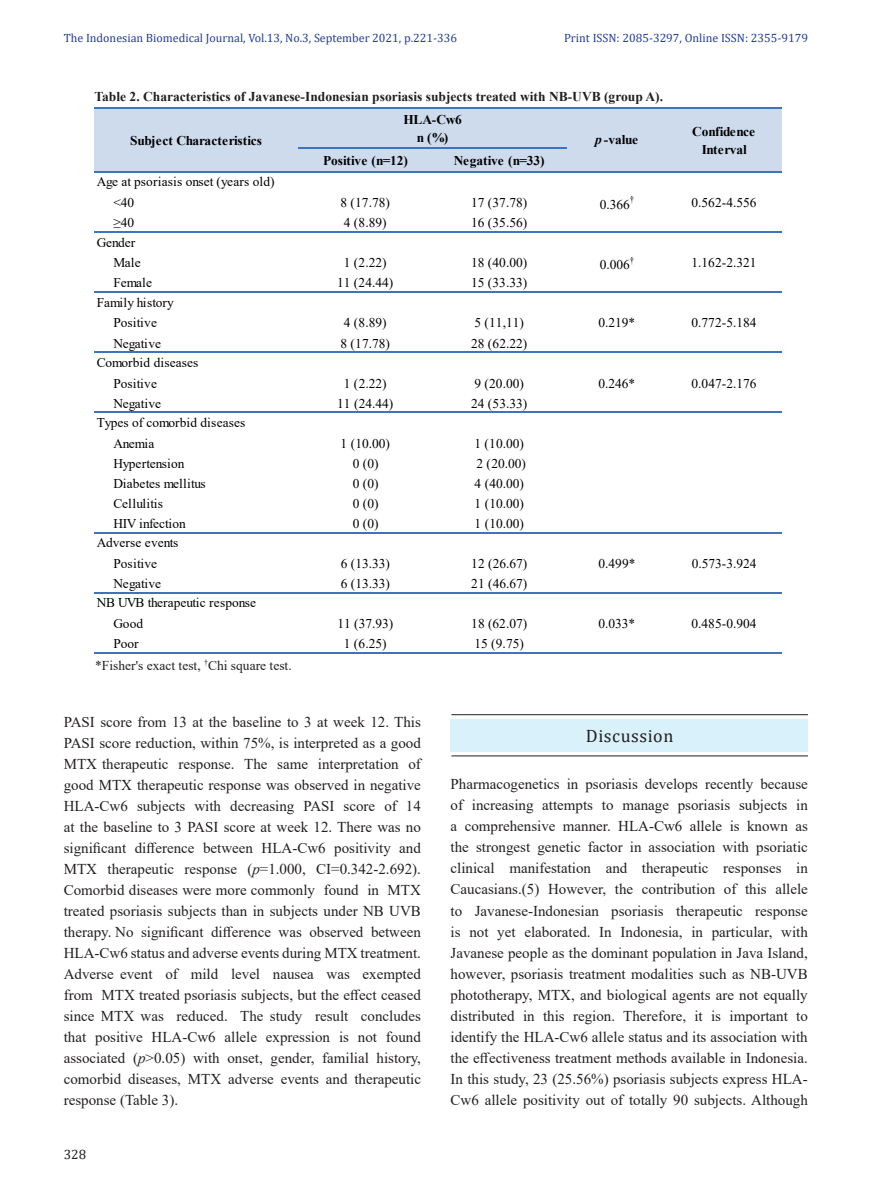
<style>
.page{position:relative;width:893px;height:1191px;background:#fff}
.page>*{position:absolute;margin:0;border:0;box-sizing:border-box;transform-origin:0 0}
.Content_Separator{font:18px "Cambria";letter-spacing:.03em;color:#231f20}
.Body_Text{font:15px/21px "Times New Roman";color:#231f20;text-align:justify}
.Figure_Legend{font:700 13.5px "Times New Roman";color:#231f20}
.Figure_Legend-2{font:13.5px "Times New Roman";color:#231f20}
.t1{font:13.5px "Cambria";color:#231f20}
.t2{font:13.35px "Times New Roman";color:#000001}
.t3{font:700 13.35px/17.4px "Times New Roman";color:#000001;text-align:center}
.t4{font:13.35px "Times New Roman";letter-spacing:.02em;color:#000001}
.t5{font:12px "Cambria";color:#253f8e}
.t6{font:8.7px "Times New Roman";color:#000001}
.s1{font-style:italic}
</style>
<div class="page">
<div style="left:94px;top:108px;width:687px;height:64px;background:#cedbed"></div>
<hr style="left:94px;top:108px;width:687px;height:1px;background:#3f73ba">
<hr style="left:298px;top:148px;width:269px;height:1px;background:#3f73ba">
<hr style="left:94px;top:171px;width:687px;height:1px;background:#3f73ba">
<hr style="left:94px;top:231px;width:687px;height:1px;background:#3f73ba">
<hr style="left:94px;top:291px;width:687px;height:2px;background:#3f73ba">
<hr style="left:94px;top:351px;width:687px;height:2px;background:#3f73ba">
<hr style="left:94px;top:412px;width:687px;height:1px;background:#3f73ba">
<hr style="left:94px;top:532px;width:687px;height:1px;background:#3f73ba">
<hr style="left:94px;top:592px;width:687px;height:1px;background:#3f73ba">
<hr style="left:94px;top:652px;width:687px;height:1px;background:#3f73ba">
<hr style="left:451px;top:714px;width:357px;height:1px;background:#231f20">
<hr style="left:451px;top:755px;width:357px;height:1px;background:#231f20">
<div style="left:451px;top:719px;width:357px;height:33px;background:#d9f1fb"></div>
<p class="t5" style="left:64px;top:31px;width:395px">The Indonesian Biomedical Journal, Vol.13, No.3, September 2021, p.221-336</p>
<p class="t5" style="left:564px;top:31px;width:245px">Print ISSN: 2085-3297, Online ISSN: 2355-9179</p>
<p class="Figure_Legend" style="left:94px;top:86px;width:570px">Table 2. Characteristics of Javanese-Indonesian psoriasis subjects treated with NB-UVB (group A).</p>
<p class="t3" style="left:404px;top:111px;width:60px">HLA-Cw6 n (%)</p>
<p class="t3" style="left:130px;top:131px;width:133px">Subject Characteristics</p>
<p class="t3" style="left:595px;top:131px;width:44px"><span class="s1">p</span> -value</p>
<p class="t2" style="left:97px;top:172px;width:179px">Age at psoriasis onset (years old)</p>
<p class="t3" style="left:323px;top:151px;width:86px">Positive (n=12)</p>
<p class="t3" style="left:454px;top:151px;width:92px">Negative (n=33)</p>
<p class="t3" style="left:692px;top:123px;width:64px">Confidence<br>Interval</p>
<p class="t2" style="left:113px;top:193px;width:22px">&lt;40</p>
<p class="t2" style="left:341px;top:193px;width:51px">8 (17.78)</p>
<p class="t2" style="left:471px;top:193px;width:58px">17 (37.78)</p>
<p class="t2" style="left:600px;top:195px;width:32px">0.366</p>
<p class="t6" style="left:630px;top:193px;width:6px">†</p>
<p class="t2" style="left:692px;top:193px;width:66px">0.562-4.556</p>
<p class="t2" style="left:113px;top:213px;width:22px">≥40</p>
<p class="t2" style="left:344px;top:213px;width:44px">4 (8.89)</p>
<p class="t2" style="left:471px;top:213px;width:58px">16 (35.56)</p>
<p class="t2" style="left:113px;top:253px;width:29px">Male</p>
<p class="t2" style="left:344px;top:253px;width:44px">1 (2.22)</p>
<p class="t2" style="left:471px;top:253px;width:58px">18 (40.00)</p>
<p class="t2" style="left:600px;top:255px;width:32px">0.006</p>
<p class="t6" style="left:630px;top:253px;width:6px">†</p>
<p class="t2" style="left:692px;top:253px;width:66px">1.162-2.321</p>
<p class="t2" style="left:113px;top:273px;width:40px">Female</p>
<p class="t2" style="left:337px;top:273px;width:58px">11 (24.44)</p>
<p class="t2" style="left:471px;top:273px;width:58px">15 (33.33)</p>
<p class="t2" style="left:113px;top:313px;width:45px">Positive</p>
<p class="t2" style="left:344px;top:313px;width:44px">4 (8.89)</p>
<p class="t2" style="left:475px;top:313px;width:51px">5 (11,11)</p>
<p class="t2" style="left:598px;top:313px;width:38px">0.219*</p>
<p class="t2" style="left:692px;top:313px;width:66px">0.772-5.184</p>
<p class="t2" style="left:113px;top:333px;width:49px">Negative</p>
<p class="t2" style="left:341px;top:333px;width:51px">8 (17.78)</p>
<p class="t2" style="left:471px;top:333px;width:58px">28 (62.22)</p>
<p class="t2" style="left:114px;top:374px;width:45px">Positive</p>
<p class="t2" style="left:344px;top:374px;width:44px">1 (2.22)</p>
<p class="t2" style="left:475px;top:374px;width:51px">9 (20.00)</p>
<p class="t2" style="left:598px;top:374px;width:38px">0.246*</p>
<p class="t2" style="left:692px;top:374px;width:66px">0.047-2.176</p>
<p class="t2" style="left:114px;top:394px;width:49px">Negative</p>
<p class="t2" style="left:337px;top:394px;width:58px">11 (24.44)</p>
<p class="t2" style="left:471px;top:394px;width:58px">24 (53.33)</p>
<p class="t2" style="left:114px;top:434px;width:42px">Anemia</p>
<p class="t2" style="left:341px;top:434px;width:51px">1 (10.00)</p>
<p class="t2" style="left:475px;top:434px;width:51px">1 (10.00)</p>
<p class="t2" style="left:114px;top:454px;width:72px">Hypertension</p>
<p class="t2" style="left:353px;top:454px;width:27px">0 (0)</p>
<p class="t2" style="left:477px;top:454px;width:51px">2 (20.00)</p>
<p class="t2" style="left:114px;top:474px;width:94px">Diabetes mellitus</p>
<p class="t2" style="left:353px;top:474px;width:27px">0 (0)</p>
<p class="t2" style="left:475px;top:474px;width:51px">4 (40.00)</p>
<p class="t4" style="left:114px;top:494px;width:51px">Cellulitis</p>
<p class="t2" style="left:353px;top:494px;width:27px">0 (0)</p>
<p class="t2" style="left:475px;top:494px;width:51px">1 (10.00)</p>
<p class="t2" style="left:114px;top:514px;width:74px">HIV infection</p>
<p class="t2" style="left:353px;top:514px;width:27px">0 (0)</p>
<p class="t2" style="left:475px;top:514px;width:51px">1 (10.00)</p>
<p class="t2" style="left:114px;top:554px;width:45px">Positive</p>
<p class="t2" style="left:341px;top:554px;width:51px">6 (13.33)</p>
<p class="t2" style="left:471px;top:554px;width:58px">12 (26.67)</p>
<p class="t2" style="left:599px;top:554px;width:38px">0.499*</p>
<p class="t2" style="left:692px;top:554px;width:66px">0.573-3.924</p>
<p class="t2" style="left:114px;top:574px;width:49px">Negative</p>
<p class="t2" style="left:341px;top:574px;width:51px">6 (13.33)</p>
<p class="t2" style="left:471px;top:574px;width:58px">21 (46.67)</p>
<p class="t2" style="left:114px;top:614px;width:31px">Good</p>
<p class="t2" style="left:337px;top:614px;width:58px">11 (37.93)</p>
<p class="t2" style="left:471px;top:614px;width:57px">18 (62.07)</p>
<p class="t2" style="left:598px;top:614px;width:38px">0.033*</p>
<p class="t2" style="left:691px;top:614px;width:66px">0.485-0.904</p>
<p class="t2" style="left:113px;top:634px;width:27px">Poor</p>
<p class="t2" style="left:344px;top:634px;width:44px">1 (6.25)</p>
<p class="t2" style="left:474px;top:634px;width:51px">15 (9.75)</p>
<p class="t2" style="left:97px;top:233px;width:40px">Gender</p>
<p class="t2" style="left:97px;top:293px;width:79px">Family history</p>
<p class="t2" style="left:97px;top:353px;width:103px">Comorbid diseases</p>
<p class="t2" style="left:97px;top:413px;width:150px">Types of comorbid diseases</p>
<p class="t2" style="left:97px;top:533px;width:83px">Adverse events</p>
<p class="t2" style="left:97px;top:593px;width:161px">NB UVB therapeutic response</p>
<p class="Figure_Legend-2" style="left:95px;top:655px;width:198px">*Fisher's exact test, <sup>†</sup>Chi square test.</p>
<p class="Body_Text" style="left:64px;top:711px;width:359px">PASI score from 13 at the baseline to 3 at week 12. This PASI score reduction, within 75%, is interpreted as a good MTX therapeutic response. The same interpretation of good MTX therapeutic response was observed in negative HLA-Cw6 subjects with decreasing PASI score of 14 at the baseline to 3 PASI score at week 12. There was no significant difference between HLA-Cw6 positivity and MTX therapeutic response (<span class="s1">p</span>=1.000, CI=0.342-2.692).<br>Comorbid diseases were more commonly found in MTX treated psoriasis subjects than in subjects under NB UVB therapy. No significant difference was observed between HLA-Cw6 status and adverse events during MTX treatment.<br>Adverse event of mild level nausea was exempted from MTX treated psoriasis subjects, but the effect ceased since MTX was reduced. The study result concludes that positive HLA-Cw6 allele expression is not found associated (<span class="s1">p</span>&gt;0.05) with onset, gender, familial history, comorbid diseases, MTX adverse events and therapeutic response (Table 3).</p>
<p class="t1" style="left:64px;top:1146px;width:24px">328</p>
<p class="Content_Separator" style="left:586px;top:725px;width:89px">Discussion</p>
<p class="Body_Text" style="left:451px;top:773px;width:359px">Pharmacogenetics in psoriasis develops recently because of increasing attempts to manage psoriasis subjects in a comprehensive manner. HLA-Cw6 allele is known as the strongest genetic factor in association with psoriatic clinical manifestation and therapeutic responses in Caucasians.(5) However, the contribution of this allele to Javanese-Indonesian psoriasis therapeutic response is not yet elaborated. In Indonesia, in particular, with Javanese people as the dominant population in Java Island, however, psoriasis treatment modalities such as NB-UVB phototherapy, MTX, and biological agents are not equally distributed in this region. Therefore, it is important to identify the HLA-Cw6 allele status and its association with the effectiveness treatment methods available in Indonesia.<br>In this study, 23 (25.56%) psoriasis subjects express HLA-Cw6 allele positivity out of totally 90 subjects. Although</p>
</div>
